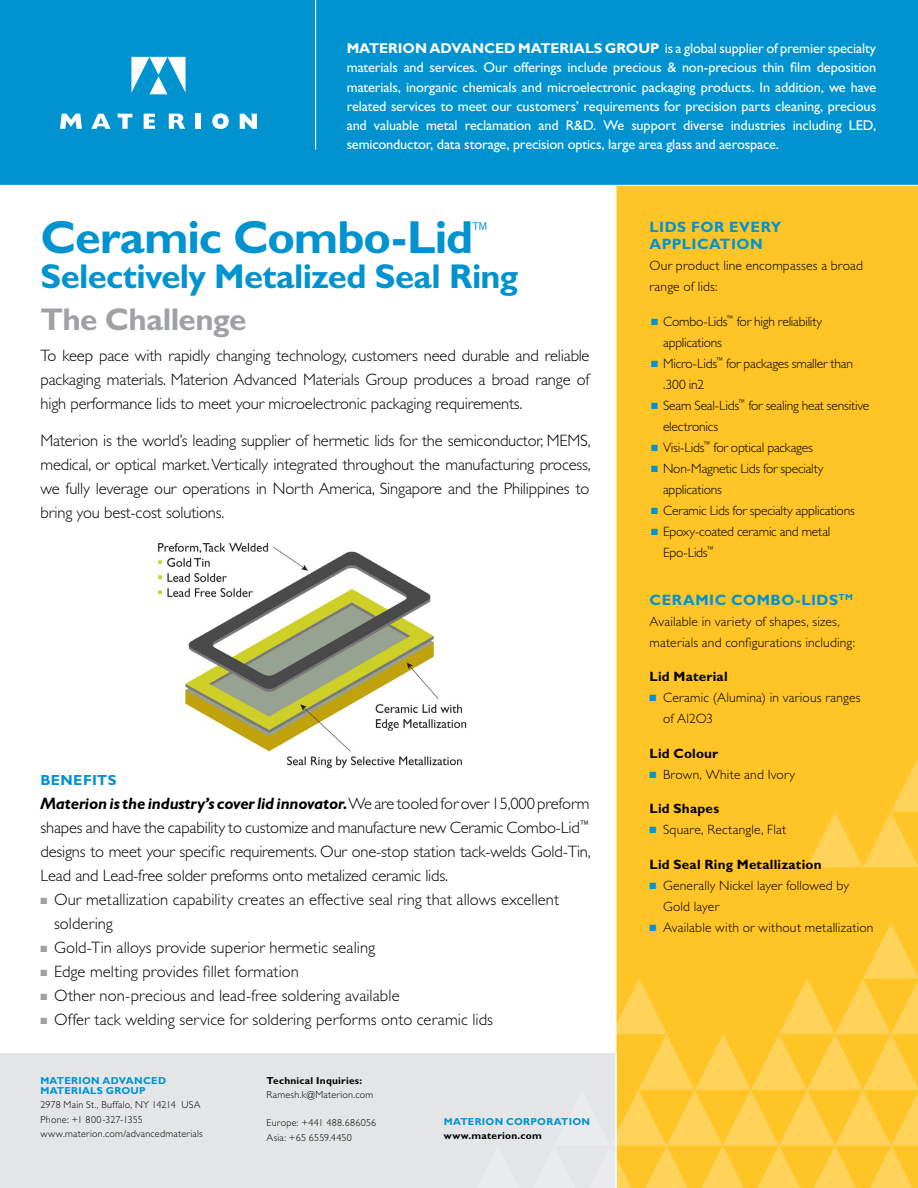
<style>
.page{position:relative;width:918px;height:1188px;background:#fff}
.page>*{position:absolute;margin:0;border:0;box-sizing:border-box;transform-origin:0 0}
.t1{font:700 46.5px "Gill Sans Std";letter-spacing:-.025em;color:#0093d0}
.t2{font:700 34.5px "Gill Sans Std";letter-spacing:-.02em;color:#0093d0}
.t3{font:700 31.5px "Gill Sans Std";letter-spacing:-.02em;color:#9fa1a4}
.t4{font:300 19.2px "Gill Sans Std";color:#0093d0}
.t5{font:300 16.5px/24px "Gill Sans Std";color:#000;text-align:justify}
.t6{font:700 15px/17.2px "Gill Sans Std";letter-spacing:.035em;color:#0093d0}
.t7{font:700 14.7px "Gill Sans Std";letter-spacing:.015em;color:#0093d0}
.t8{font:14.25px/19.2px "Gill Sans Std";letter-spacing:-.01em;color:#fff;text-align:justify}
.t9{font:300 13.5px/21px "Gill Sans Std";color:#000}
.t10{font:700 13.5px "Gill Sans Std";letter-spacing:.015em;color:#000}
.t11{font:300 13.5px "Gill Sans Std";letter-spacing:.02em;color:#000}
.t12{font:300 10.2px/14.2px "Gill Sans Std";letter-spacing:.025em;color:#000}
.t13{font:700 10.2px/10.5px "Gill Sans Std";letter-spacing:.03em;color:#0093d0}
.t14{font:700 10.2px "Gill Sans Std";letter-spacing:.025em;color:#000}
.s1{font-weight:700}
.s2{font-weight:700;font-style:italic}
.s3{color:#9fa1a4}
.s4{color:#0093d0}
</style>
<div class="page">
<div style="left:616px;top:185px;width:302px;height:1003px;background:#ffc425"></div>
<svg style="left:807px;top:758px;width:111px;height:109px"></svg>
<div style="left:0;top:0;width:918px;height:185px;background:#0093d0"></div>
<hr style="left:315px;top:0;width:1px;height:150px;background:#fff">
<svg style="left:131px;top:57px;width:55px;height:37px"></svg>
<svg style="left:60px;top:114px;width:22px;height:15px"></svg>
<svg style="left:91px;top:114px;width:20px;height:15px"></svg>
<svg style="left:118px;top:114px;width:14px;height:15px"></svg>
<svg style="left:144px;top:114px;width:11px;height:15px"></svg>
<svg style="left:169px;top:114px;width:16px;height:15px"></svg>
<div style="left:196px;top:114px;width:5px;height:15px;background:#fff"></div>
<svg style="left:212px;top:113px;width:17px;height:16px"></svg>
<svg style="left:240px;top:114px;width:17px;height:15px"></svg>
<div style="left:0;top:1053px;width:616px;height:135px;background:#e4e5e6"></div>
<svg style="left:616px;top:923px;width:302px;height:265px"></svg>
<hr style="left:0;top:185px;width:918px;height:1px;background:#fff">
<hr style="left:615px;top:185px;width:1px;height:1003px;background:#fff">
<img style="left:154px;top:542px;width:313px;height:227px">
<p class="t8" style="left:347px;top:39px;width:531px"><span class="s1">MATERION ADVANCED MATERIALS GROUP</span> is a global supplier of premier specialty materials and services. Our offerings include precious &amp; non-precious thin film deposition materials, inorganic chemicals and microelectronic packaging products. In addition, we have related services to meet our customers’ requirements for precision parts cleaning, precious and valuable metal reclamation and R&amp;D. We support diverse industries including LED, semiconductor, data storage, precision optics, large area glass and aerospace.</p>
<h1 class="t1" style="left:40px;top:210px;width:434px">Ceramic Combo-Lid</h1>
<p class="t4" style="left:471px;top:219px;width:20px">™</p>
<h2 class="t2" style="left:40px;top:256px;width:479px">Selectively Metalized Seal Ring</h2>
<h3 class="t3" style="left:40px;top:301px;width:207px">The Challenge</h3>
<p class="t5" style="left:40px;top:343px;width:551px">To keep pace with rapidly changing technology, customers need durable and reliable packaging materials. Materion Advanced Materials Group produces a broad range of high performance lids to meet your microelectronic packaging requirements.</p>
<p class="t5" style="left:40px;top:429px;width:552px">Materion is the world’s leading supplier of hermetic lids for the semiconductor, MEMS, medical, or optical market. Vertically integrated throughout the manufacturing process, we fully leverage our operations in North America, Singapore and the Philippines to bring you best-cost solutions.</p>
<p class="t7" style="left:40px;top:771px;width:78px">BENEFITS</p>
<p class="t5" style="left:40px;top:791px;width:552px"><span class="s2">Materion is the industry’s cover lid innovator.</span>We are tooled for over 15,000 preform shapes and have the capability to customize and manufacture new Ceramic Combo-Lid<sup>™ </sup>designs to meet your specific requirements. Our one-stop station tack-welds Gold-Tin, Lead and Lead-free solder preforms onto metalized ceramic lids.</p>
<p class="t5" style="left:54px;top:887px;width:507px;text-indent:-14px"><span class="s3">■</span> Our metallization capability creates an effective seal ring that allows excellent soldering</p>
<p class="t5" style="left:40px;top:935px;width:336px"><span class="s3">■</span> Gold-Tin alloys provide superior hermetic sealing</p>
<p class="t5" style="left:40px;top:959px;width:260px"><span class="s3">■</span> Edge melting provides fillet formation</p>
<p class="t5" style="left:40px;top:983px;width:361px"><span class="s3">■</span> Other non-precious and lead-free soldering available</p>
<p class="t5" style="left:40px;top:1007px;width:454px"><span class="s3">■</span> Offer tack welding service for soldering performs onto ceramic lids</p>
<p class="t13" style="left:40px;top:1075px;width:127px">MATERION ADVANCED<br>MATERIALS GROUP</p>
<p class="t12" style="left:40px;top:1098px;width:164px">2978 Main St., Buffalo, NY 14214 USA<br>Phone: +1 800-327-1355 www.materion.com/advancedmaterials</p>
<p class="t14" style="left:267px;top:1074px;width:97px">Technical Inquiries:</p>
<p class="t12" style="left:267px;top:1088px;width:108px">Ramesh.k@Materion.com</p>
<p class="t12" style="left:267px;top:1116px;width:111px">Europe: +441 488.686056<br>Asia: +65 6559.4450</p>
<p class="t13" style="left:444px;top:1116px;width:148px">MATERION CORPORATION</p>
<p class="t14" style="left:444px;top:1130px;width:99px">www.materion.com</p>
<p class="t6" style="left:650px;top:218px;width:134px">LIDS FOR EVERY<br>APPLICATION</p>
<p class="t9" style="left:650px;top:255px;width:215px">Our product line encompasses a broad range of lids:</p>
<p class="t9" style="left:663px;top:311px;width:161px;text-indent:-12px"><span class="s4">■</span> Combo-Lids<sup>™</sup> for high reliability applications</p>
<p class="t9" style="left:663px;top:353px;width:192px;text-indent:-12px"><span class="s4">■</span> Micro-Lids<sup>™</sup> for packages smaller than .300 in2</p>
<p class="t9" style="left:663px;top:395px;width:208px;text-indent:-12px"><span class="s4">■</span> Seam Seal-Lids<sup>™</sup> for sealing heat sensitive electronics</p>
<p class="t9" style="left:651px;top:437px;width:163px"><span class="s4">■</span> Visi-Lids<sup>™</sup> for optical packages</p>
<p class="t9" style="left:663px;top:458px;width:162px;text-indent:-12px"><span class="s4">■</span> Non-Magnetic Lids for specialty applications</p>
<p class="t9" style="left:651px;top:500px;width:205px"><span class="s4">■</span> Ceramic Lids for specialty applications</p>
<p class="t9" style="left:663px;top:521px;width:169px;text-indent:-12px"><span class="s4">■</span> Epoxy-coated ceramic and metal<br>Epo-Lids<sup>™</sup></p>
<p class="t6" style="left:650px;top:591px;width:205px">CERAMIC COMBO-LIDS<sup>TM</sup></p>
<p class="t9" style="left:650px;top:611px;width:207px">Available in variety of shapes, sizes, materials and configurations including:</p>
<p class="t10" style="left:650px;top:669px;width:80px">Lid Material</p>
<p class="t9" style="left:663px;top:687px;width:199px;text-indent:-14px"><span class="s4">■</span> Ceramic (Alumina) in various ranges of Al2O3</p>
<p class="t10" style="left:650px;top:745px;width:70px">Lid Colour</p>
<p class="t11" style="left:650px;top:767px;width:147px"><span class="s4">■</span> Brown, White and Ivory</p>
<p class="t10" style="left:650px;top:801px;width:71px">Lid Shapes</p>
<p class="t9" style="left:650px;top:819px;width:138px"><span class="s4">■</span> Square, Rectangle, Flat</p>
<p class="t10" style="left:650px;top:856px;width:174px">Lid Seal Ring Metallization</p>
<p class="t9" style="left:663px;top:875px;width:187px;text-indent:-14px"><span class="s4">■</span> Generally Nickel layer followed by<br>Gold layer</p>
<p class="t9" style="left:650px;top:917px;width:225px"><span class="s4">■</span> Available with or without metallization</p>
</div>
